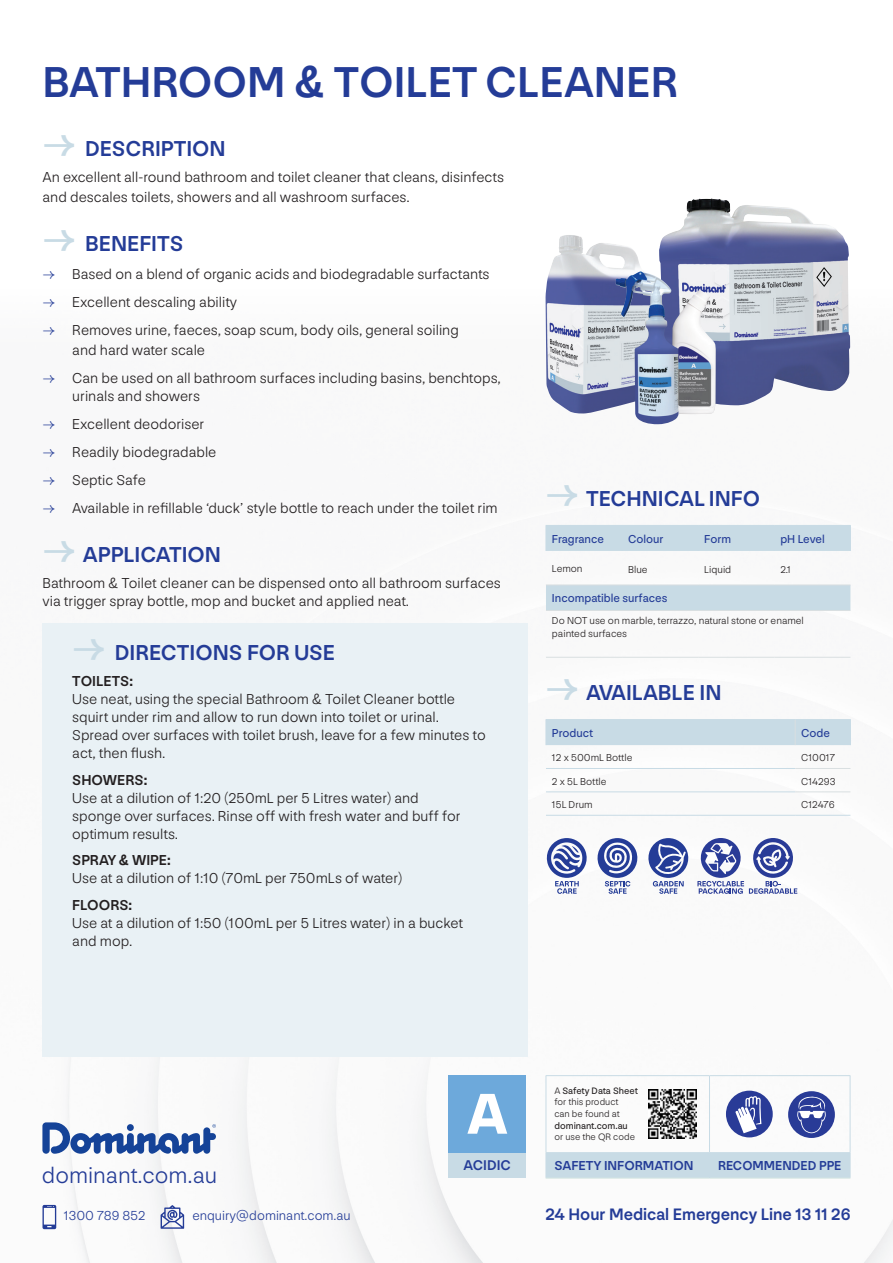
<style>
.page{position:relative;width:893px;height:1263px;background:#fff}
.page>*{position:absolute;margin:0;border:0;box-sizing:border-box;transform-origin:0 0}
.t1{font:900 59.85px "NN Nouvelle Grotesk";color:#fff}
.t2{font:500 45px "NN Nouvelle Grotesk";color:#243c97}
.t3{font:300 23.55px "NN Nouvelle Grotesk";color:#243c97}
.t4{font:500 22.5px "NN Nouvelle Grotesk";color:#243c97}
.t5{font:500 17.25px "NN Nouvelle Grotesk";color:#243c97}
.t6{font:300 15px/18px "NN Nouvelle Grotesk";color:#231f20}
.t7{font:500 14.7px "NN Nouvelle Grotesk";color:#243c97}
.t8{font:300 13.65px "NN Nouvelle Grotesk";color:#243c97}
.t9{font:500 13.5px "NN Nouvelle Grotesk";color:#243c97}
.t10{font:12px "NN Nouvelle Grotesk";color:#243c97}
.t11{font:300 10.5px/12.6px "NN Nouvelle Grotesk";color:#231f20}
.t12{font:300 9.75px/11.7px "NN Nouvelle Grotesk";color:#231f20}
.s1{font-weight:700;font-size:37.5px;color:#c8dbe5}
.s2{color:#243c97}
.s3{font-weight:500}
.s4{font-weight:400}
</style>
<div class="page">
<img style="left:42px;top:405px;width:851px;height:858px">
<div style="left:43px;top:623px;width:484px;height:434px;background:#e9f1f5"></div>
<svg style="left:546px;top:525px;width:305px;height:85px"></svg>
<hr style="left:546px;top:585px;width:76px;height:1px;background:#d9dfe1">
<hr style="left:622px;top:585px;width:76px;height:1px;background:#d9dfe1">
<hr style="left:698px;top:585px;width:76px;height:1px;background:#d9dfe1">
<hr style="left:774px;top:585px;width:76px;height:1px;background:#d9dfe1">
<hr style="left:546px;top:610px;width:76px;height:1px;background:#d9dfe1">
<hr style="left:622px;top:610px;width:76px;height:1px;background:#d9dfe1">
<hr style="left:698px;top:610px;width:76px;height:1px;background:#d9dfe1">
<hr style="left:774px;top:610px;width:76px;height:1px;background:#d9dfe1">
<hr style="left:546px;top:657px;width:76px;height:1px;background:#d9dfe1">
<hr style="left:622px;top:657px;width:76px;height:1px;background:#d9dfe1">
<hr style="left:698px;top:657px;width:76px;height:1px;background:#d9dfe1">
<hr style="left:774px;top:657px;width:76px;height:1px;background:#d9dfe1">
<hr style="left:546px;top:815px;width:249px;height:1px;background:#c8dbe5">
<hr style="left:795px;top:815px;width:55px;height:1px;background:#c8dbe5">
<hr style="left:546px;top:768px;width:249px;height:1px;background:#c8dbe5">
<hr style="left:546px;top:792px;width:249px;height:1px;background:#c8dbe5">
<div style="left:546px;top:719px;width:305px;height:26px;background:#c8dbe5"></div>
<hr style="left:795px;top:768px;width:55px;height:1px;background:#d9dfe1">
<hr style="left:795px;top:792px;width:55px;height:1px;background:#d9dfe1">
<svg style="left:43px;top:1205px;width:13px;height:24px"></svg>
<svg style="left:42px;top:1122px;width:174px;height:32px"></svg>
<div style="left:449px;top:1101px;width:77px;height:77px;background:#c8dbe5"></div>
<div style="left:449px;top:1075px;width:77px;height:77px;background:#6da9db"></div>
<div style="left:788px;top:1091px;width:47px;height:47px;background:#293b97;border-radius:50%"></div>
<svg style="left:795px;top:1095px;width:33px;height:38px"></svg>
<div style="left:726px;top:1091px;width:47px;height:46px;background:#293b97;border-radius:50%"></div>
<svg style="left:735px;top:1096px;width:26px;height:37px"></svg>
<hr style="left:546px;top:1178px;width:163px;height:1px;background:#dae9e4">
<hr style="left:709px;top:1178px;width:141px;height:1px;background:#dae9e4">
<hr style="left:546px;top:1075px;width:163px;height:1px;background:#c8dbe5">
<hr style="left:546px;top:1076px;width:1px;height:76px;background:#c8dbe5">
<hr style="left:709px;top:1075px;width:141px;height:1px;background:#c8dbe5">
<hr style="left:850px;top:1076px;width:1px;height:76px;background:#c8dbe5">
<hr style="left:546px;top:1152px;width:163px;height:1px;background:#c8dbe5">
<hr style="left:709px;top:1152px;width:141px;height:1px;background:#c8dbe5">
<hr style="left:709px;top:1076px;width:1px;height:76px;background:#c8dbe5">
<div style="left:546px;top:1153px;width:305px;height:25px;background:#c8dbe5"></div>
<svg style="left:544px;top:838px;width:45px;height:56px"></svg>
<svg style="left:595px;top:838px;width:45px;height:56px"></svg>
<svg style="left:646px;top:838px;width:45px;height:56px"></svg>
<svg style="left:697px;top:838px;width:100px;height:56px"></svg>
<img style="left:659px;top:198px;width:191px;height:207px">
<img style="left:545px;top:235px;width:95px;height:179px">
<img style="left:678px;top:289px;width:38px;height:125px">
<img style="left:615px;top:271px;width:63px;height:153px">
<img style="left:648px;top:1090px;width:48px;height:49px">
<svg style="left:161px;top:1205px;width:23px;height:24px"></svg>
<p class="t2" style="left:43px;top:55px;width:637px">BATHROOM &amp; TOILET CLEANER</p>
<p class="t4" style="left:43px;top:135px;width:185px"><span class="s1">→</span> DESCRIPTION</p>
<p class="t6" style="left:43px;top:168px;width:463px;line-height:19.5px">An excellent all-round bathroom and toilet cleaner that cleans, disinfects and descales toilets, showers and all washroom surfaces.</p>
<p class="t4" style="left:43px;top:230px;width:142px"><span class="s1">→</span> BENEFITS</p>
<p class="t6" style="left:43px;top:265px;width:448px"><span class="s2">→</span> Based on a blend of organic acids and biodegradable surfactants</p>
<p class="t6" style="left:43px;top:293px;width:196px"><span class="s2">→</span> Excellent descaling ability</p>
<p class="t6" style="left:72px;top:320px;width:388px;line-height:19.5px;text-indent:-30px"><span class="s2">→</span> Removes urine, faeces, soap scum, body oils, general soiling and hard water scale</p>
<p class="t6" style="left:72px;top:369px;width:430px;text-indent:-30px"><span class="s2">→</span> Can be used on all bathroom surfaces including basins, benchtops, urinals and showers</p>
<p class="t6" style="left:43px;top:415px;width:163px"><span class="s2">→</span> Excellent deodoriser</p>
<p class="t6" style="left:43px;top:443px;width:175px"><span class="s2">→</span> Readily biodegradable</p>
<p class="t6" style="left:43px;top:471px;width:105px"><span class="s2">→</span> Septic Safe</p>
<p class="t6" style="left:43px;top:499px;width:457px"><span class="s2">→</span> Available in refillable ‘duck’ style bottle to reach under the toilet rim</p>
<p class="t4" style="left:43px;top:541px;width:180px"><span class="s1">→</span> APPLICATION</p>
<p class="t6" style="left:43px;top:574px;width:460px">Bathroom &amp; Toilet cleaner can be dispensed onto all bathroom surfaces via trigger spray bottle, mop and bucket and applied neat.</p>
<p class="t4" style="left:72px;top:639px;width:264px"><span class="s1">→</span> DIRECTIONS FOR USE</p>
<p class="t6" style="left:72px;top:672px;width:415px"><span class="s3">TOILETS:<br></span>Use neat, using the special Bathroom &amp; Toilet Cleaner bottle squirt under rim and allow to run down into toilet or urinal.<br>Spread over surfaces with toilet brush, leave for a few minutes to act, then flush.</p>
<p class="t6" style="left:72px;top:771px;width:390px"><span class="s3">SHOWERS:<br></span>Use at a dilution of 1:20 (250mL per 5 Litres water) and sponge over surfaces. Rinse off with fresh water and buff for optimum results.</p>
<p class="t6" style="left:72px;top:851px;width:331px"><span class="s3">SPRAY &amp; WIPE:<br></span>Use at a dilution of 1:10 (70mL per 750mLs of water)</p>
<p class="t6" style="left:72px;top:896px;width:392px"><span class="s3">FLOORS:<br></span>Use at a dilution of 1:50 (100mL per 5 Litres water) in a bucket and mop.</p>
<p class="t4" style="left:546px;top:485px;width:216px"><span class="s1">→</span> TECHNICAL INFO</p>
<p class="t10" style="left:552px;top:532px;width:53px">Fragrance</p>
<p class="t10" style="left:628px;top:532px;width:37px">Colour</p>
<p class="t10" style="left:704px;top:532px;width:28px">Form</p>
<p class="t10" style="left:780px;top:532px;width:46px">pH Level</p>
<p class="t11" style="left:552px;top:562px;width:32px">Lemon</p>
<p class="t11" style="left:628px;top:563px;width:21px">Blue</p>
<p class="t11" style="left:704px;top:563px;width:29px">Liquid</p>
<p class="t11" style="left:780px;top:563px;width:12px">2.1</p>
<p class="t10" style="left:552px;top:592px;width:117px">Incompatible surfaces</p>
<p class="t11" style="left:552px;top:614px;width:253px">Do NOT use on marble, terrazzo, natural stone or enamel painted surfaces</p>
<p class="t4" style="left:546px;top:680px;width:177px"><span class="s1">→</span> AVAILABLE IN</p>
<p class="t10" style="left:552px;top:726px;width:43px">Product</p>
<p class="t10" style="left:801px;top:726px;width:30px">Code</p>
<p class="t11" style="left:552px;top:752px;width:82px">12 x 500mL Bottle</p>
<p class="t11" style="left:801px;top:752px;width:35px">C10017</p>
<p class="t11" style="left:552px;top:775px;width:56px">2 x 5L Bottle</p>
<p class="t11" style="left:801px;top:775px;width:36px">C14293</p>
<p class="t11" style="left:552px;top:798px;width:42px">15L Drum</p>
<p class="t11" style="left:801px;top:798px;width:35px">C12476</p>
<p class="t12" style="left:554px;top:1084px;width:85px">A <span class="s4">Safety Data Sheet </span>for this product<br>can be found at <span class="s4">dominant.com.au </span>or use the QR code</p>
<p class="t9" style="left:554px;top:1158px;width:141px">SAFETY INFORMATION</p>
<p class="t9" style="left:718px;top:1158px;width:125px">RECOMMENDED PPE</p>
<p class="t1" style="left:467px;top:1077px;width:42px">A</p>
<p class="t7" style="left:464px;top:1156px;width:49px">ACIDIC</p>
<p class="t3" style="left:42px;top:1162px;width:177px">dominant.com.au</p>
<p class="t8" style="left:64px;top:1208px;width:83px">1300 789 852</p>
<p class="t8" style="left:192px;top:1208px;width:160px">enquiry@dominant.com.au</p>
<p class="t5" style="left:545px;top:1204px;width:306px">24 Hour Medical Emergency Line 13 11 26</p>
</div>
